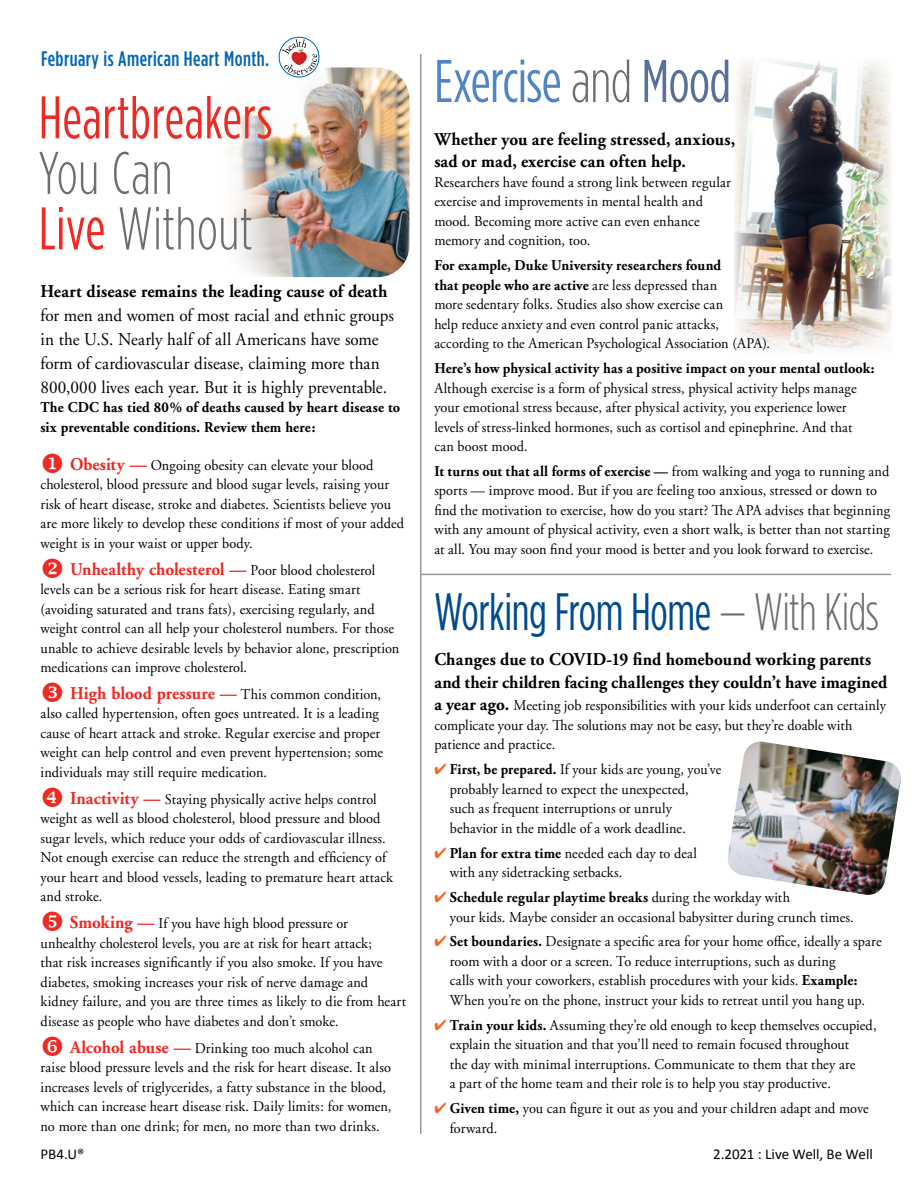
<style>
.page{position:relative;width:918px;height:1188px;background:#fff}
.page>*{position:absolute;margin:0;border:0;box-sizing:border-box;transform-origin:0 0}
.t1{font:60px/55.5px "Gotham Condensed";letter-spacing:.01em;color:#ee2a24;scale:.92 1}
.t2{font:60px "Gotham Condensed";letter-spacing:-.01em;color:#5285c4;scale:.95 1}
.t3{font:52.5px "Gotham Condensed";letter-spacing:-.01em;color:#004b8d;scale:.9 1}
.t4{font:500 21px "Gotham Condensed";letter-spacing:.02em;color:#0066b3}
.t5{font:18px/24px "Adobe Garamond";color:#000;scale:.95 1}
.t6{font:700 18px/22.5px "Adobe Garamond Pro";letter-spacing:.01em;color:#000;scale:.95 1}
.t7{font:700 18px "Adobe Garamond";color:#ee2a24;scale:.95 1}
.t8{font:15px/19.5px "Adobe Garamond Pro";letter-spacing:.005em;color:#000;scale:.95 1}
.t9{font:15px/19.5px "Adobe Garamond";letter-spacing:.01em;color:#000;scale:.95 1}
.t10{font:15px/19.5px "Adobe Garamond Pro";letter-spacing:.005em;color:#000;scale:.93 1}
.t11{font:700 15px/19.5px "Adobe Garamond";letter-spacing:.01em;color:#000;scale:.95 1}
.subhead{font:15px "Calibri";letter-spacing:-.005em;color:#000}
.s1{font-weight:300;color:#6d6e71}
.s2{font-weight:700}
.s3{color:#ee2a24}
.s4{font-weight:700;font-size:18px;color:#ee2a24}
.s5{font-weight:400;font-size:15px;color:#000}
.s6{color:#597098}
.s7{font-weight:700;font-size:18px}
.s8{color:#f26722}
</style>
<div class="page">
<img style="left:728px;top:742px;width:173px;height:153px">
<img style="left:734px;top:60px;width:158px;height:293px">
<img style="left:231px;top:68px;width:179px;height:209px">
<svg style="left:276px;top:36px;width:46px;height:44px"></svg>
<hr style="left:420px;top:54px;width:2px;height:1080px;background:#999791">
<hr style="left:421px;top:574px;width:470px;height:1px;background:#999791">
<p class="t4" style="left:41px;top:46px;width:230px">February is American Heart Month.</p>
<p class="t1" style="left:39px;top:89px;width:255px">Heartbreakers<br><span class="s1">You Can<br></span>Live <span class="s1">Without</span></p>
<p class="t5" style="left:40px;top:280px;width:374px"><span class="s2">Heart disease remains the leading cause of death </span>for men and women of most racial and ethnic groups in the U.S. Nearly half of all Americans have some form of cardiovascular disease, claiming more than 800,000 lives each year. But it is highly preventable.</p>
<p class="t11" style="left:40px;top:398px;width:380px">The CDC has tied 80% of deaths caused by heart disease to six preventable conditions. Review them here:</p>
<p class="t9" style="left:40px;top:455px;width:384px"><span class="s3">◆</span> <span class="s4">Obesity —</span> Ongoing obesity can elevate your blood cholesterol, blood pressure and blood sugar levels, raising your risk of heart disease, stroke and diabetes. Scientists believe you are more likely to develop these conditions if most of your added weight is in your waist or upper body.</p>
<p class="t7" style="left:40px;top:559px;width:354px">❖ Unhealthy cholesterol — <span class="s5">Poor blood cholesterol</span></p>
<p class="t9" style="left:40px;top:580px;width:379px">levels can be a serious risk for heart disease. Eating smart (avoiding saturated and trans fats), exercising regularly, and weight control can all help your cholesterol numbers. For those unable to achieve desirable levels by behavior alone, prescription medications can improve cholesterol.</p>
<p class="t9" style="left:40px;top:685px;width:362px;text-indent:30px"><span class="s4">High blood pressure —</span> This common condition, also called hypertension, often goes untreated. It is a leading cause of heart attack and stroke. Regular exercise and proper weight can help control and even prevent hypertension; some individuals may still require medication.</p>
<p class="t9" style="left:40px;top:790px;width:373px;text-indent:30px"><span class="s4">Inactivity —</span> Staying physically active helps control weight as well as blood cholesterol, blood pressure and blood sugar levels, which reduce your odds of cardiovascular illness.<br>Not enough exercise can reduce the strength and efficiency of your heart and blood vessels, leading to premature heart attack and stroke.</p>
<p class="t9" style="left:40px;top:914px;width:386px;text-indent:29px"><span class="s4">Smoking —</span> If you have high blood pressure or unhealthy cholesterol levels, you are at risk for heart attack;<br>that risk increases significantly if you also smoke. If you have diabetes, smoking increases your risk of nerve damage and kidney failure, and you are three times as likely to die from heart disease as people who have diabetes and don’t smoke.</p>
<p class="t9" style="left:40px;top:1039px;width:371px;text-indent:30px"><span class="s4">Alcohol abuse —</span> Drinking too much alcohol can raise blood pressure levels and the risk for heart disease. It also increases levels of triglycerides, a fatty substance in the blood, which can increase heart disease risk. Daily limits: for women, no more than one drink; for men, no more than two drinks.</p>
<p class="t2" style="left:434px;top:47px;width:314px">Exercise <span class="s1">and</span> <span class="s6">Mood</span></p>
<p class="t6" style="left:434px;top:128px;width:318px">Whether you are feeling stressed, anxious, sad or mad, exercise can often help.</p>
<p class="t8" style="left:434px;top:173px;width:314px">Researchers have found a strong link between regular exercise and improvements in mental health and mood. Becoming more active can even enhance memory and cognition, too.</p>
<p class="t8" style="left:434px;top:256px;width:355px"><span class="s2">For example, Duke University researchers found<br>that people who are active</span> are less depressed than<br>more sedentary folks. Studies also show exercise can<br>help reduce anxiety and even control panic attacks, according to the American Psychological Association (APA).</p>
<p class="t8" style="left:434px;top:359px;width:465px"><span class="s2">Here’s how physical activity has a positive impact on your mental outlook:<br></span>Although exercise is a form of physical stress, physical activity helps manage your emotional stress because, after physical activity, you experience lower levels of stress-linked hormones, such as cortisol and epinephrine. And that can boost mood.</p>
<p class="t8" style="left:434px;top:462px;width:481px"><span class="s2">It turns out that all forms of exercise —</span> from walking and yoga to running and sports — improve mood. But if you are feeling too anxious, stressed or down to find the motivation to exercise, how do you start? The APA advises that beginning with any amount of physical activity, even a short walk, is better than not starting at all. You may soon find your mood is better and you look forward to exercise.</p>
<p class="t3" style="left:434px;top:581px;width:496px">Working From Home <span class="s1">— With Kids</span></p>
<p class="t6" style="left:434px;top:649px;width:478px">Changes due to COVID-19 find homebound working parents and their children facing challenges they couldn’t have imagined</p>
<p class="t8" style="left:434px;top:696px;width:477px"><span class="s7">a year ago.</span> Meeting job responsibilities with your kids underfoot can certainly complicate your day. The solutions may not be easy, but they’re doable with patience and practice.</p>
<p class="t10" style="left:450px;top:760px;width:294px;text-indent:-15px"><span class="s8">✔</span> <span class="s2">First, be prepared.</span> If your kids are young, you’ve probably learned to expect the unexpected,<br>such as frequent interruptions or unruly behavior in the middle of a work deadline.</p>
<p class="t8" style="left:450px;top:844px;width:262px;text-indent:-15px"><span class="s8">✔</span> <span class="s2">Plan for extra time</span> needed each day to deal with any sidetracking setbacks.</p>
<p class="t8" style="left:450px;top:888px;width:427px;text-indent:-15px"><span class="s8">✔</span> <span class="s2">Schedule regular playtime breaks</span> during the workday with<br>your kids. Maybe consider an occasional babysitter during crunch times.</p>
<p class="t8" style="left:450px;top:932px;width:456px;text-indent:-15px"><span class="s8">✔</span> <span class="s2">Set boundaries.</span> Designate a specific area for your home office, ideally a spare room with a door or a screen. To reduce interruptions, such as during<br>calls with your coworkers, establish procedures with your kids. <span class="s2">Example:<br></span>When you’re on the phone, instruct your kids to retreat until you hang up.</p>
<p class="t8" style="left:450px;top:1016px;width:451px;text-indent:-15px"><span class="s8">✔</span> <span class="s2">Train your kids.</span> Assuming they’re old enough to keep themselves occupied, explain the situation and that you’ll need to remain focused throughout<br>the day with minimal interruptions. Communicate to them that they are<br>a part of the home team and their role is to help you stay productive.</p>
<p class="t8" style="left:450px;top:1099px;width:443px;text-indent:-15px"><span class="s8">✔</span> <span class="s2">Given time,</span> you can figure it out as you and your children adapt and move forward.</p>
<p class="subhead" style="left:40px;top:1145px;width:45px">PB4.U®</p>
<p class="subhead" style="left:713px;top:1145px;width:161px">2.2021 : Live Well, Be Well</p>
</div>
